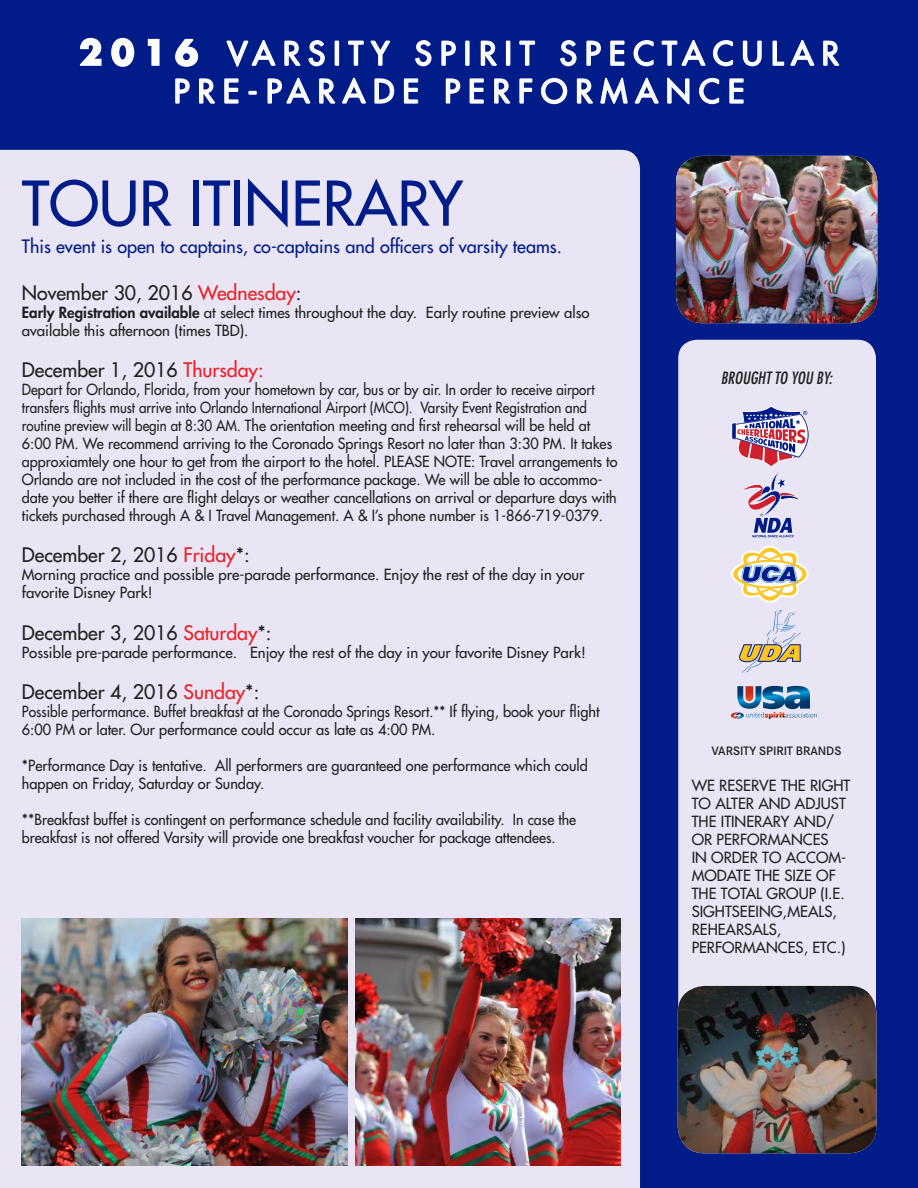
<style>
.page{position:relative;width:918px;height:1188px;background:#001c88}
.page>*{position:absolute;margin:0;border:0;box-sizing:border-box;transform-origin:0 0}
.t1{font:60px "Futura";color:#001c88}
.t2{font:31.5px/37.8px "Futura";letter-spacing:.26em;color:#fff;text-align:center}
.t3{font:19.5px "Futura";color:#231f20}
.t4{font:18px "Futura";color:#001c88}
.t5{font:italic condensed 16.5px "Futura";color:#231f20}
.t6{font:15px/18px "Futura";color:#231f20}
.t7{font:15px/18px "Futura";color:#231f20;scale:.93 1}
.t8{font:15px/18px "Futura";color:#231f20;scale:.92 1}
.t9{font:500 12px "Corporate SBQ";color:#231f20}
.s1{font-weight:700;font-size:33.75px}
.s2{color:#ee1d23}
.s3{font-weight:800}
</style>
<div class="page">
<svg style="left:79px;top:37px;width:23px;height:29px"></svg>
<svg style="left:111px;top:37px;width:24px;height:30px"></svg>
<svg style="left:147px;top:38px;width:13px;height:28px"></svg>
<svg style="left:175px;top:38px;width:24px;height:29px"></svg>
<svg style="left:415px;top:40px;width:17px;height:27px"></svg>
<svg style="left:441px;top:40px;width:15px;height:26px"></svg>
<div style="left:465px;top:41px;width:5px;height:25px;border:2px solid #fff"></div>
<svg style="left:480px;top:40px;width:17px;height:26px"></svg>
<div style="left:506px;top:41px;width:4px;height:25px;border:2px solid #fff"></div>
<svg style="left:772px;top:40px;width:43px;height:26px"></svg>
<svg style="left:823px;top:40px;width:17px;height:26px"></svg>
<svg style="left:175px;top:78px;width:15px;height:26px"></svg>
<svg style="left:199px;top:78px;width:16px;height:26px"></svg>
<svg style="left:224px;top:40px;width:171px;height:64px"></svg>
<svg style="left:403px;top:78px;width:16px;height:26px"></svg>
<svg style="left:445px;top:78px;width:16px;height:26px"></svg>
<svg style="left:469px;top:78px;width:15px;height:26px"></svg>
<svg style="left:494px;top:78px;width:17px;height:26px"></svg>
<svg style="left:519px;top:40px;width:243px;height:65px"></svg>
<img style="left:676px;top:156px;width:201px;height:167px">
<div style="left:677px;top:338px;width:201px;height:769px;background:#e9e5f4;border-radius:20px"></div>
<div style="left:675px;top:337px;width:204px;height:772px;border:3px solid #001c88;border-radius:20px"></div>
<div style="left:0;top:149px;width:640px;height:1039px;background:#e9e5f4"></div>
<svg style="left:731px;top:546px;width:78px;height:57px"></svg>
<svg style="left:739px;top:610px;width:62px;height:63px"></svg>
<img style="left:22px;top:918px;width:325px;height:247px">
<img style="left:356px;top:918px;width:265px;height:247px">
<img style="left:678px;top:986px;width:198px;height:167px">
<svg style="left:731px;top:406px;width:78px;height:131px"></svg>
<svg style="left:731px;top:686px;width:86px;height:33px"></svg>
<h2 class="t2" style="left:79px;top:34px;width:761px"><span class="s1">2016</span> VARSITY SPIRIT SPECTACULAR<br>PRE-PARADE PERFORMANCE</h2>
<h1 class="t1" style="left:22px;top:165px;width:443px">TOUR ITINERARY</h1>
<p class="t4" style="left:22px;top:234px;width:542px">This event is open to captains, co-captains and officers of varsity teams.</p>
<h3 class="t3" style="left:22px;top:280px;width:281px">November 30, 2016 <span class="s2">Wednesday</span>:</h3>
<p class="t6" style="left:22px;top:303px;width:569px"><span class="s3">Early Registration available</span> at select times throughout the day. Early routine preview also available this afternoon (times TBD).</p>
<h3 class="t3" style="left:22px;top:357px;width:243px">December 1, 2016 <span class="s2">Thursday:</span></h3>
<p class="t7" style="left:22px;top:380px;width:642px">Depart for Orlando, Florida, from your hometown by car, bus or by air. In order to receive airport transfers flights must arrive into Orlando International Airport (MCO). Varsity Event Registration and routine preview will begin at 8:30 AM. The orientation meeting and first rehearsal will be held at 6:00 PM. We recommend arriving to the Coronado Springs Resort no later than 3:30 PM. It takes approxiamtely one hour to get from the airport to the hotel. PLEASE NOTE: Travel arrangements to Orlando are not included in the cost of the performance package. We will be able to accommo&shy;date you better if there are flight delays or weather cancellations on arrival or departure days with tickets purchased through A &amp; I Travel Management. A &amp; I’s phone number is 1-866-719-0379.</p>
<h3 class="t3" style="left:22px;top:542px;width:229px">December 2, 2016 <span class="s2">Friday</span>*:</h3>
<p class="t6" style="left:22px;top:566px;width:564px">Morning practice and possible pre-parade performance. Enjoy the rest of the day in your favorite Disney Park!</p>
<h3 class="t3" style="left:22px;top:620px;width:251px">December 3, 2016 <span class="s2">Saturday</span>*:</h3>
<p class="t6" style="left:22px;top:643px;width:565px">Possible pre-parade performance. Enjoy the rest of the day in your favorite Disney Park!</p>
<h3 class="t3" style="left:22px;top:679px;width:239px">December 4, 2016 <span class="s2">Sunday</span>*:</h3>
<p class="t8" style="left:22px;top:702px;width:629px">Possible performance. Buffet breakfast at the Coronado Springs Resort.** If flying, book your flight<br>6:00 PM or later. Our performance could occur as late as 4:00 PM.</p>
<p class="t6" style="left:22px;top:756px;width:567px">*Performance Day is tentative. All performers are guaranteed one performance which could happen on Friday, Saturday or Sunday.</p>
<p class="t6" style="left:22px;top:810px;width:556px">**Breakfast buffet is contingent on performance schedule and facility availability. In case the breakfast is not offered Varsity will provide one breakfast voucher for package attendees.</p>
<p class="t5" style="left:721px;top:367px;width:113px">BROUGHT TO YOU BY:</p>
<p class="t9" style="left:712px;top:744px;width:131px">VARSITY SPIRIT BRANDS</p>
<p class="t6" style="left:692px;top:776px;width:160px">WE RESERVE THE RIGHT<br>TO ALTER AND ADJUST<br>THE ITINERARY AND/<br>OR PERFORMANCES<br>IN ORDER TO ACCOM-<br>MODATE THE SIZE OF<br>THE TOTAL GROUP (I.E.<br>SIGHTSEEING,MEALS,<br>REHEARSALS,<br>PERFORMANCES, ETC.)</p>
</div>
